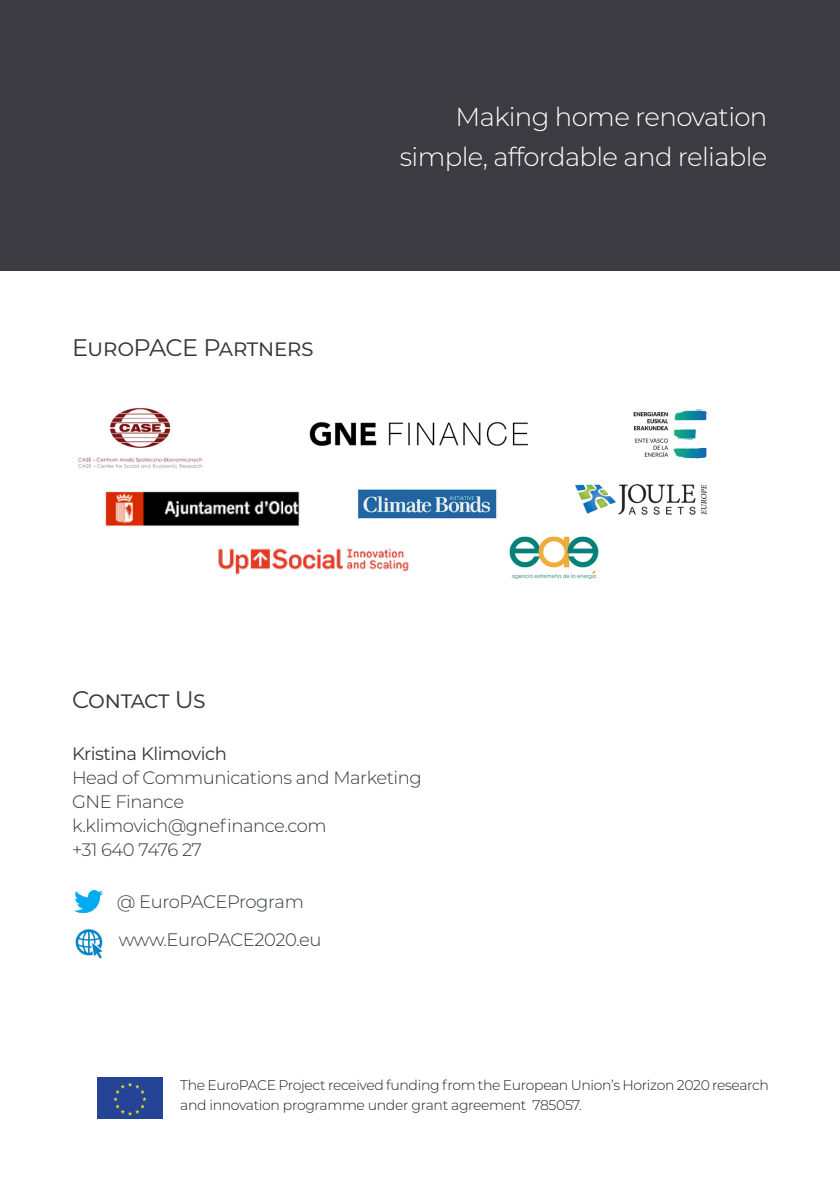
<style>
.page{position:relative;width:840px;height:1191px;background:#fff}
.page>*{position:absolute;margin:0;border:0;box-sizing:border-box;transform-origin:0 0}
._1__Footnote{font:300 26px/40px "Montserrat";letter-spacing:-.025em;color:#fff;text-align:right}
._1__Footnote-2{font:24px "Montserrat";letter-spacing:-.025em;color:#34383d}
._1__Footnote-3{font:300 18px "Montserrat";letter-spacing:-.025em;color:#34383d}
._1__Footnote-4{font:18px "Montserrat";color:#34383d}
._1__Footnote-5{font:300 14px/20px "Montserrat";letter-spacing:-.025em;color:#231f20}
</style>
<div class="page">
<img style="left:74px;top:890px;width:28px;height:23px">
<img style="left:75px;top:929px;width:28px;height:30px">
<div style="left:97px;top:1077px;width:65px;height:42px;background:#254496"></div>
<div style="left:0;top:0;width:839px;height:270px;background:#3d3b42"></div>
<img style="left:78px;top:407px;width:125px;height:61px">
<img style="left:218px;top:548px;width:191px;height:27px">
<img style="left:105px;top:491px;width:195px;height:35px">
<img style="left:309px;top:421px;width:219px;height:25px">
<img style="left:509px;top:536px;width:90px;height:44px">
<img style="left:633px;top:409px;width:74px;height:50px">
<img style="left:575px;top:483px;width:132px;height:32px">
<img style="left:356px;top:489px;width:142px;height:30px">
<p class="_1__Footnote-2" style="left:72px;top:331px;width:243px">EuroPACE Partners</p>
<p class="_1__Footnote" style="left:399px;top:96px;width:369px">Making home renovation simple, affordable and reliable</p>
<p class="_1__Footnote-2" style="left:72px;top:683px;width:135px">Contact Us</p>
<p class="_1__Footnote-4" style="left:72px;top:741px;width:156px">Kristina Klimovich</p>
<p class="_1__Footnote-3" style="left:72px;top:765px;width:351px">Head of Communications and Marketing</p>
<p class="_1__Footnote-3" style="left:72px;top:789px;width:113px">GNE Finance</p>
<p class="_1__Footnote-3" style="left:72px;top:813px;width:256px">k.klimovich@gnefinance.com</p>
<p class="_1__Footnote-3" style="left:72px;top:837px;width:131px">+31 640 7476 27</p>
<p class="_1__Footnote-3" style="left:117px;top:889px;width:188px">@ EuroPACEProgram</p>
<p class="_1__Footnote-3" style="left:119px;top:927px;width:204px">www.EuroPACE2020.eu</p>
<p class="_1__Footnote-5" style="left:180px;top:1075px;width:590px">The EuroPACE Project received funding from the European Union’s Horizon 2020 research and innovation programme under grant agreement 785057.</p>
</div>
